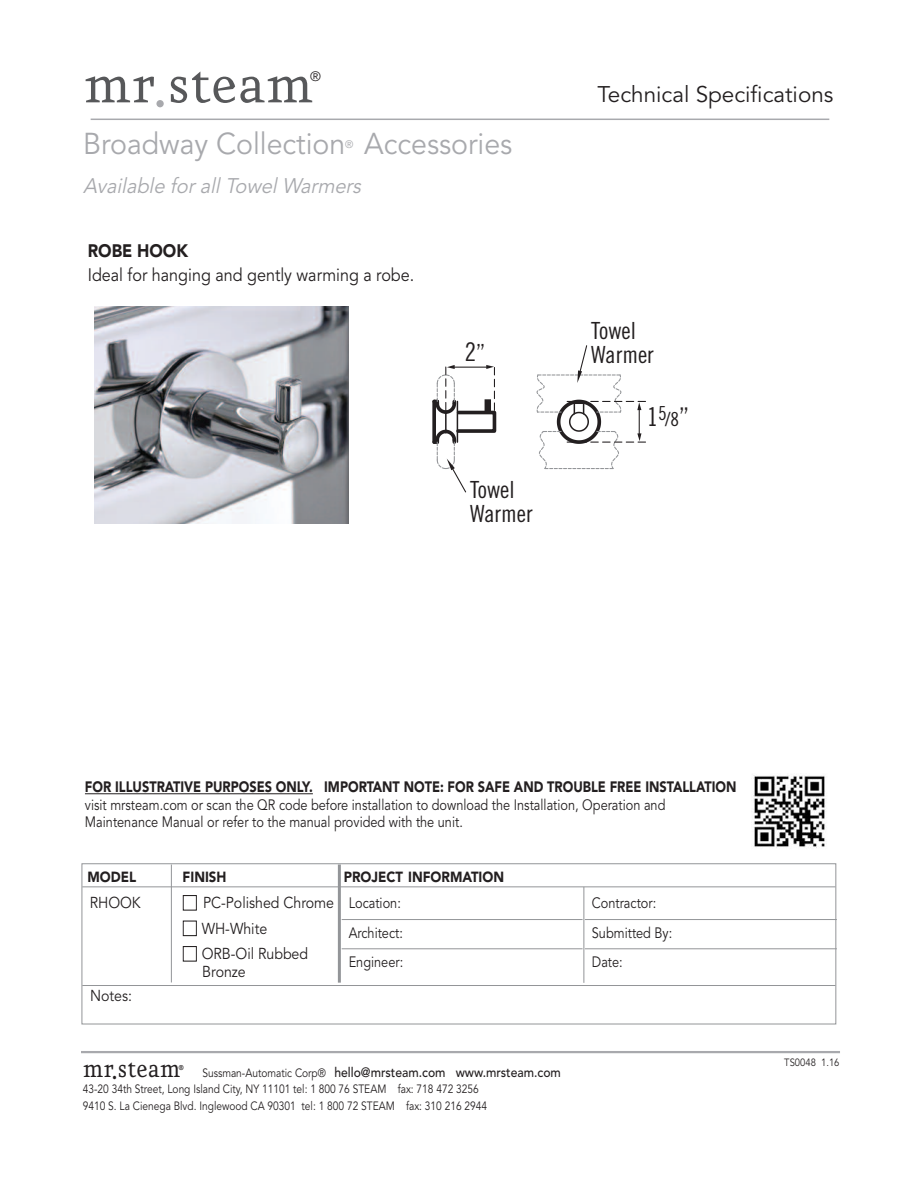
<style>
.page{position:relative;width:918px;height:1188px;background:#fff}
.page>*{position:absolute;margin:0;border:0;box-sizing:border-box;transform-origin:0 0}
.t1{font:62.85px "Eureka";color:#57585a}
.t2{font:30px "Avenir";color:#a8a9ad;scale:.95 1}
.t3{font:30px "Eureka";color:#231f20;scale:.9 1}
.t4{font:25.8px "Trade Gothic Cond Eighteen";color:#231f20}
.t5{font:23.7px/23.7px "Trade Gothic Cond Eighteen";color:#231f20}
.t6{font:22.5px "Avenir";color:#231f20}
.t7{font:italic 21px "Avenir";color:#a8a9ad;scale:.95 1}
.t8{font:19.35px "Trade Gothic Cond Eighteen";color:#231f20}
.t9{font:18px "Avenir";color:#231f20;scale:.9 1}
.t10{font:900 18px "Avenir";color:#231f20;scale:.9 1}
.t11{font:17.55px "Trade Gothic Cond Eighteen";color:#231f20}
.t12{font:15.75px/18px "Avenir";color:#231f20;scale:.9 1}
.t13{font:15px/29.2px "Avenir";color:#231f20;scale:.85 1}
.t14{font:900 15px "Avenir";color:#231f20;scale:.85 1}
.t15{font:900 14.7px "Avenir";color:#231f20;scale:.9 1}
.t16{font:500 13.5px "Avenir";color:#231f20;scale:.9 1}
.t17{font:13.5px "Avenir";color:#231f20}
.t18{font:12.6px "Eureka Sans";color:#231f20;scale:.9 1}
.t19{font:12px/16.5px "Avenir";color:#231f20;scale:.85 1}
.t20{font:10.8px "Avenir";color:#a8a9ad;scale:.95 1}
.t21{font:10.5px "Avenir";color:#231f20;scale:.9 1}
.s1{color:#a8a9ad}
.s2{font-size:23.7px}
.s3{font-size:25.8px}
.s4{color:#fff}
.s5{font-weight:400;font-size:12px}
</style>
<div class="page">
<hr style="left:91px;top:119px;width:738px;height:1px;background:#a8a9ad">
<hr style="left:81px;top:1051px;width:759px;height:2px;background:#a8a9ad">
<div style="left:82px;top:863px;width:754px;height:161px;border:1px solid #939598"></div>
<hr style="left:82px;top:886px;width:753px;height:1px;background:#939598">
<hr style="left:82px;top:985px;width:753px;height:1px;background:#939598">
<hr style="left:171px;top:865px;width:1px;height:117px;background:#939598">
<hr style="left:584px;top:887px;width:1px;height:96px;background:#939598">
<hr style="left:338px;top:865px;width:3px;height:118px;background:#939598">
<hr style="left:342px;top:919px;width:241px;height:1px;background:#939598">
<hr style="left:342px;top:948px;width:241px;height:1px;background:#939598">
<hr style="left:585px;top:919px;width:252px;height:1px;background:#939598">
<hr style="left:585px;top:948px;width:252px;height:1px;background:#939598">
<hr style="left:85px;top:793px;width:228px;height:1px;background:#231f20">
<img style="left:753px;top:775px;width:73px;height:73px">
<img style="left:94px;top:307px;width:254px;height:217px">
<svg style="left:432px;top:401px;width:1px;height:41px"></svg>
<svg style="left:433px;top:365px;width:64px;height:128px"></svg>
<svg style="left:536px;top:345px;width:110px;height:124px"></svg>
<div style="left:485px;top:399px;width:6px;height:14px;background:#231f20"></div>
<h1 class="t1" style="left:83px;top:44px;width:232px">mr<span class="s1">.</span>steam</h1>
<p class="t17" style="left:310px;top:71px;width:12px">®</p>
<h2 class="t2" style="left:83px;top:132px;width:277px">Broadway Collection</h2>
<p class="t20" style="left:345px;top:140px;width:10px">®</p>
<h2 class="t2" style="left:364px;top:132px;width:157px">Accessories</h2>
<h3 class="t7" style="left:83px;top:177px;width:298px">Available for all Towel Warmers</h3>
<p class="t10" style="left:88px;top:243px;width:113px">ROBE HOOK</p>
<p class="t9" style="left:88px;top:267px;width:364px">Ideal for hanging and gently warming a robe.</p>
<h3 class="t4" style="left:465px;top:343px;width:22px">2<span class="s2">”</span></h3>
<h3 class="t5" style="left:470px;top:480px;width:64px">Towel<br>Warmer</h3>
<h3 class="t6" style="left:598px;top:85px;width:237px">Technical Specifications</h3>
<h3 class="t5" style="left:591px;top:321px;width:64px">Towel<br>Warmer</h3>
<p class="t8" style="left:647px;top:412px;width:44px"><span class="s3">1</span>5/8<span class="s3">”</span></p>
<p class="t14" style="left:85px;top:781px;width:768px">FOR ILLUSTRATIVE PURPOSES ONLY. IMPORTANT NOTE: FOR SAFE AND TROUBLE FREE INSTALLATION</p>
<p class="t13" style="left:85px;top:797px;width:685px;line-height:17.2px">visit mrsteam.com or scan the QR code before installation to download the Installation, Operation and<br>Maintenance Manual or refer to the manual provided with the unit.</p>
<p class="t15" style="left:87px;top:871px;width:56px">MODEL</p>
<p class="t15" style="left:183px;top:871px;width:50px">FINISH</p>
<p class="t15" style="left:344px;top:871px;width:180px">PROJECT INFORMATION</p>
<p class="t12" style="left:90px;top:895px;width:58px">RHOOK</p>
<p class="t12" style="left:183px;top:895px;width:170px"><span class="s4">■</span> PC-Polished Chrome</p>
<p class="t12" style="left:183px;top:921px;width:96px"><span class="s4">■</span> WH-White</p>
<p class="t12" style="left:202px;top:946px;width:119px;text-indent:-20px"><span class="s4">■</span> ORB-Oil Rubbed<br>Bronze</p>
<p class="t12" style="left:90px;top:988px;width:48px">Notes:</p>
<p class="t13" style="left:349px;top:890px;width:66px">Location:<br>Architect:<br>Engineer:</p>
<p class="t13" style="left:592px;top:890px;width:96px">Contractor:<br>Submitted By:<br>Date:</p>
<p class="t11" style="left:624px;top:898px;width:48px">Warmer</p>
<h2 class="t3" style="left:83px;top:1049px;width:110px">mr.steam</h2>
<p class="t18" style="left:179px;top:1066px;width:7px">®</p>
<p class="t16" style="left:202px;top:1067px;width:400px"><span class="s5">Sussman-Automatic Corp®</span> hello@mrsteam.com www.mrsteam.com</p>
<p class="t19" style="left:83px;top:1082px;width:477px">43-20 34th Street, Long Island City, NY 11101 tel: 1 800 76 STEAM fax: 718 472 3256<br>9410 S. La Cienega Blvd. Inglewood CA 90301 tel: 1 800 72 STEAM fax: 310 216 2944</p>
<p class="t21" style="left:784px;top:1058px;width:63px">TS0048 1.16</p>
</div>
